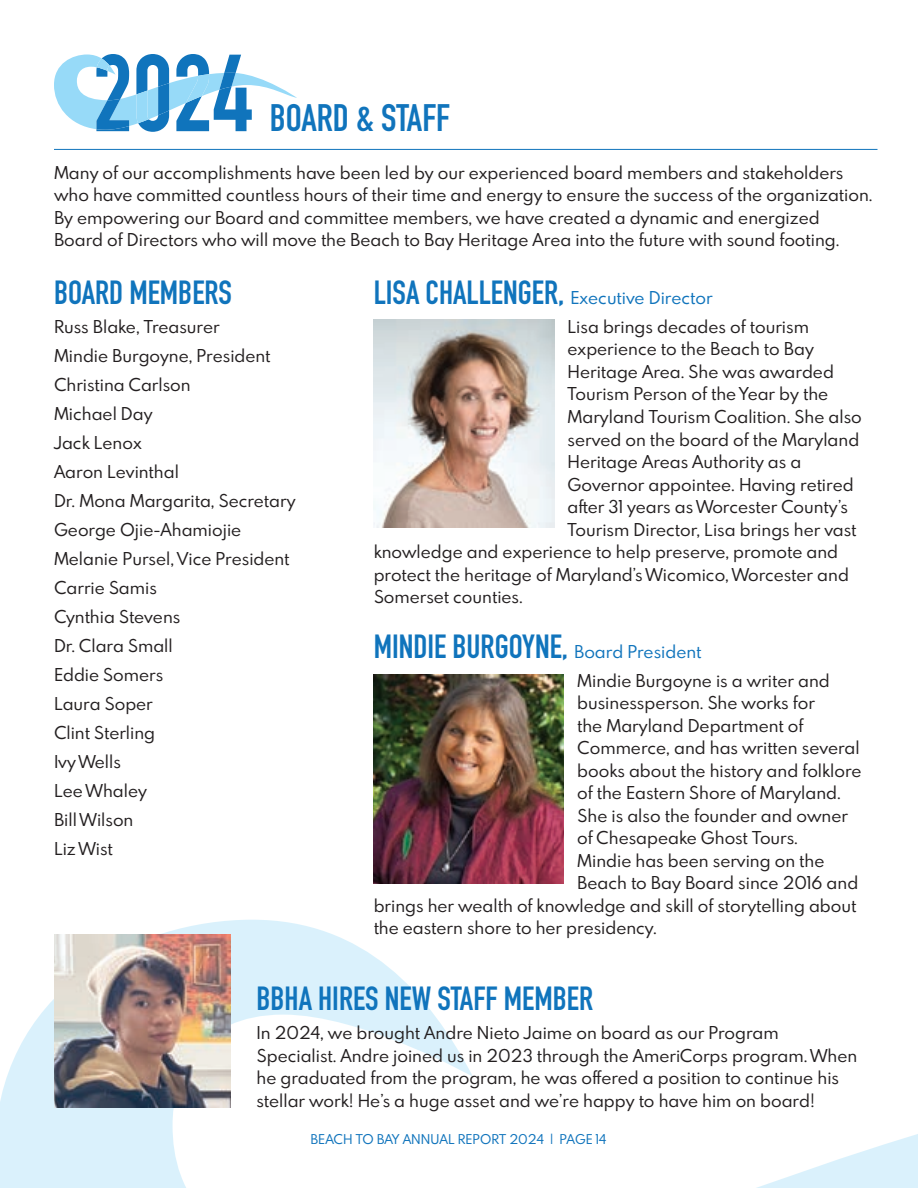
<style>
.page{position:relative;width:918px;height:1188px;background:#fff}
.page>*{position:absolute;margin:0;border:0;box-sizing:border-box;transform-origin:0 0}
.t1{font:700 37.8px "DIN Condensed";color:#1074bc}
.t2{font:700 33px "DIN Condensed";color:#1074bc}
.t3{font:15.75px/29px "Spartan MB";color:#231f20}
.t4{font:12px "Spartan MB";color:#1074bc}
.s1{font-family:"DIN Condensed";font-weight:700;font-size:33px;color:#1074bc}
.s2{color:#1074bc}
.s3{font-family:"Spartan MB";font-weight:400;font-size:15.75px}
</style>
<div class="page">
<svg style="left:0;top:920px;width:918px;height:268px"></svg>
<img style="left:374px;top:320px;width:180px;height:208px">
<img style="left:374px;top:675px;width:190px;height:208px">
<svg style="left:54px;top:54px;width:243px;height:78px"></svg>
<hr style="left:54px;top:149px;width:824px;height:1px;background:#1074bc">
<img style="left:54px;top:934px;width:177px;height:174px">
<h1 class="t1" style="left:270px;top:93px;width:182px">BOARD &amp; STAFF</h1>
<p class="t3" style="left:54px;top:161px;width:820px;line-height:22.5px">Many of our accomplishments have been led by our experienced board members and stakeholders who have committed countless hours of their time and energy to ensure the success of the organization.<br>By empowering our Board and committee members, we have created a dynamic and energized Board of Directors who will move the Beach to Bay Heritage Area into the future with sound footing.</p>
<p class="t3" style="left:568px;top:283px;width:243px;text-indent:-194px"><span class="s1">LISA CHALLENGER,</span> <span class="s2">Executive Director<br></span>Lisa brings decades of tourism</p>
<p class="t3" style="left:568px;top:334px;width:248px">experience to the Beach to Bay</p>
<p class="t3" style="left:568px;top:357px;width:268px">Heritage Area. She was awarded</p>
<p class="t3" style="left:568px;top:379px;width:262px">Tourism Person of the Year by the</p>
<p class="t3" style="left:568px;top:402px;width:296px">Maryland Tourism Coalition. She also</p>
<p class="t3" style="left:568px;top:424px;width:293px">served on the board of the Maryland</p>
<p class="t3" style="left:568px;top:447px;width:235px">Heritage Areas Authority as a</p>
<p class="t3" style="left:568px;top:469px;width:288px">Governor appointee. Having retired</p>
<p class="t3" style="left:568px;top:492px;width:282px">after 31 years as Worcester County’s</p>
<p class="t3" style="left:568px;top:514px;width:290px">Tourism Director, Lisa brings her vast</p>
<p class="t3" style="left:374px;top:537px;width:466px">knowledge and experience to help preserve, promote and</p>
<p class="t3" style="left:374px;top:559px;width:477px">protect the heritage of Maryland’s Wicomico, Worcester and</p>
<p class="t3" style="left:374px;top:582px;width:151px">Somerset counties.</p>
<h2 class="t2" style="left:374px;top:624px;width:329px">MINDIE BURGOYNE, <span class="s3">Board President</span></h2>
<p class="t3" style="left:577px;top:665px;width:254px">Mindie Burgoyne is a writer and</p>
<p class="t3" style="left:577px;top:688px;width:239px">businessperson. She works for</p>
<p class="t3" style="left:577px;top:710px;width:228px">the Maryland Department of</p>
<p class="t3" style="left:577px;top:733px;width:284px">Commerce, and has written several</p>
<p class="t3" style="left:577px;top:755px;width:286px">books about the history and folklore</p>
<p class="t3" style="left:577px;top:778px;width:265px">of the Eastern Shore of Maryland.</p>
<p class="t3" style="left:577px;top:800px;width:272px">She is also the founder and owner</p>
<p class="t3" style="left:577px;top:823px;width:222px">of Chesapeake Ghost Tours.</p>
<p class="t3" style="left:577px;top:845px;width:249px">Mindie has been serving on the</p>
<p class="t3" style="left:577px;top:868px;width:283px">Beach to Bay Board since 2016 and</p>
<p class="t3" style="left:374px;top:891px;width:484px">brings her wealth of knowledge and skill of storytelling about</p>
<p class="t3" style="left:374px;top:913px;width:285px">the eastern shore to her presidency.</p>
<h2 class="t2" style="left:54px;top:270px;width:180px">BOARD MEMBERS</h2>
<p class="t3" style="left:54px;top:312px;width:243px">Russ Blake, Treasurer<br>Mindie Burgoyne, President<br>Christina Carlson<br>Michael Day<br>Jack Lenox<br>Aaron Levinthal<br>Dr. Mona Margarita, Secretary<br>George Ojie-Ahamiojie<br>Melanie Pursel, Vice President<br>Carrie Samis<br>Cynthia Stevens<br>Dr. Clara Small<br>Eddie Somers<br>Laura Soper<br>Clint Sterling<br>Ivy Wells<br>Lee Whaley<br>Bill Wilson<br>Liz Wist</p>
<h2 class="t2" style="left:256px;top:977px;width:338px">BBHA HIRES NEW STAFF MEMBER</h2>
<p class="t3" style="left:256px;top:1021px;width:602px;line-height:22.5px">In 2024, we brought Andre Nieto Jaime on board as our Program Specialist. Andre joined us in 2023 through the AmeriCorps program. When he graduated from the program, he was offered a position to continue his stellar work! He’s a huge asset and we’re happy to have him on board!</p>
<p class="t4" style="left:311px;top:1130px;width:297px">BEACH TO BAY ANNUAL REPORT 2024 | PAGE 14</p>
</div>
